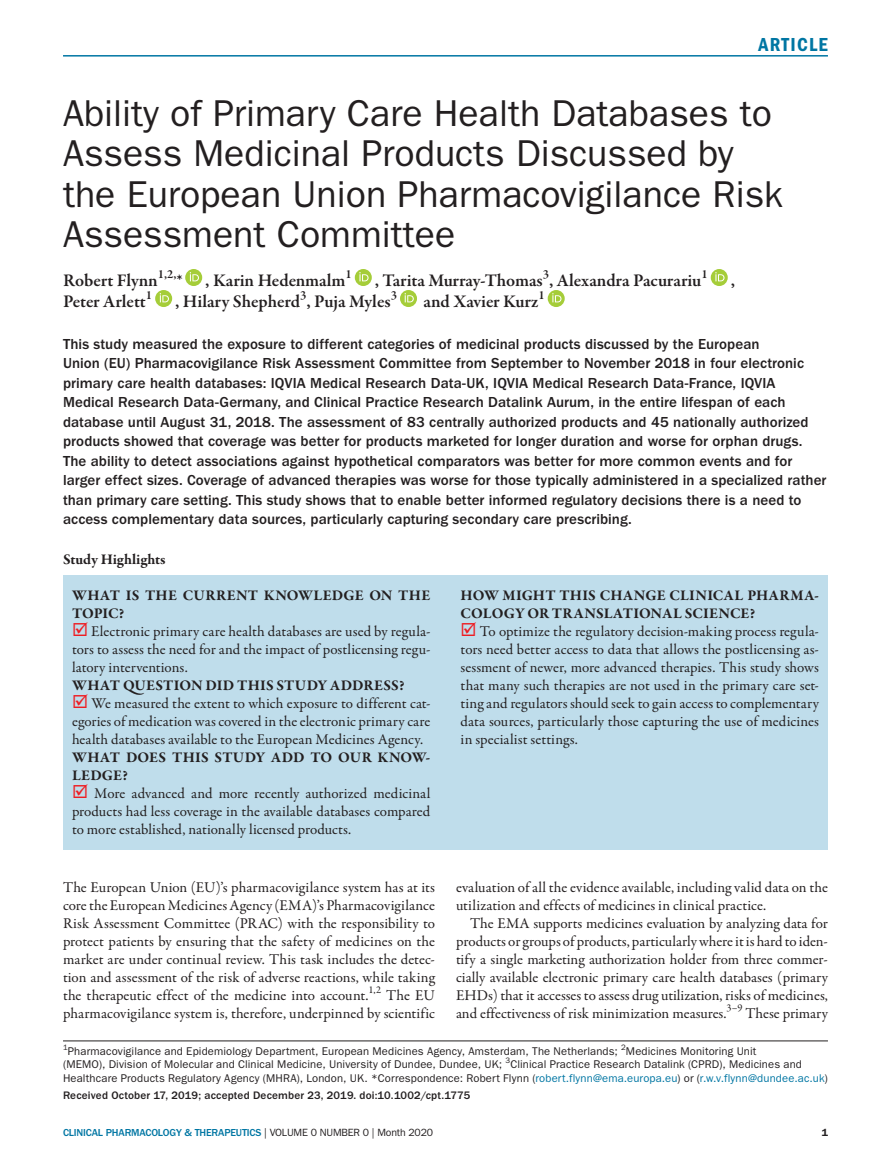
<style>
.page{position:relative;width:891px;height:1175px;background:#fff}
.page>*{position:absolute;margin:0;border:0;box-sizing:border-box;transform-origin:0 0}
.t1{font:37.5px/40.5px "ITC Franklin Gothic Std";color:#231f20}
.t2{font:19.5px "ITC Franklin Gothic Std Dm Cd";letter-spacing:.065em;color:#0076a3}
.t3{font:600 18px "Garamond Premr Pro";color:#231f20}
.t4{font:15px/18px "Garamond Premr Pro";letter-spacing:.005em;color:#231f20;text-align:justify}
.t5{font:500 15px/19.5px "ITC Franklin Gothic Std";letter-spacing:.005em;color:#231f20}
.t6{font:700 15px/18px "Garamond Premr Pro";letter-spacing:.01em;color:#231f20}
.t7{font:600 12.6px "Garamond Premr Pro";color:#231f20}
.t8{font:11.25px/13.5px "ITC Franklin Gothic Std";letter-spacing:.015em;color:#231f20}
.t9{font:500 11.25px "ITC Franklin Gothic Std";letter-spacing:.015em;color:#231f20}
.t10{font:500 10.5px "ITC Franklin Gothic Std";letter-spacing:-.015em;color:#0076a3}
.t11{font:10.5px "Garamond Premr Pro";color:#231f20}
.t12{font:600 10.5px "ITC Franklin Gothic Std";color:#231f20}
.t13{font:7.8px "ITC Franklin Gothic Std";color:#231f20}
.s1{color:#ee1d23}
.s2{color:#0076a3}
.s3{font-weight:400;color:#231f20}
</style>
<div class="page">
<hr style="left:63px;top:55px;width:765px;height:2px;background:#0076a3">
<svg style="left:185px;top:269px;width:17px;height:17px"></svg>
<svg style="left:190px;top:272px;width:9px;height:9px"></svg>
<div style="left:355px;top:269px;width:17px;height:17px;background:#a5cd39;border-radius:50%"></div>
<svg style="left:359px;top:272px;width:10px;height:9px"></svg>
<div style="left:711px;top:269px;width:17px;height:17px;background:#a5cd39;border-radius:50%"></div>
<svg style="left:715px;top:272px;width:10px;height:9px"></svg>
<svg style="left:155px;top:290px;width:17px;height:17px"></svg>
<svg style="left:160px;top:293px;width:9px;height:9px"></svg>
<svg style="left:400px;top:290px;width:17px;height:17px"></svg>
<svg style="left:405px;top:293px;width:9px;height:9px"></svg>
<svg style="left:548px;top:290px;width:17px;height:17px"></svg>
<svg style="left:552px;top:293px;width:9px;height:9px"></svg>
<hr style="left:63px;top:1040px;width:765px;height:1px;background:#231f20">
<div style="left:63px;top:540px;width:765px;height:309px;background:#bfddeb"></div>
<div style="left:51px;top:531px;width:780px;height:44px;background:#fff"></div>
<h2 class="t2" style="left:758px;top:33px;width:71px">ARTICLE</h2>
<h1 class="t1" style="left:63px;top:93px;width:721px">Ability of Primary Care Health Databases to Assess Medicinal Products Discussed by the European Union Pharmacovigilance Risk Assessment Committee</h1>
<p class="t3" style="left:63px;top:269px;width:121px">Robert Flynn<sup>1,2,</sup>*</p>
<p class="t3" style="left:205px;top:269px;width:148px">, Karin Hedenmalm<sup>1</sup></p>
<p class="t3" style="left:375px;top:269px;width:334px">, Tarita Murray-Thomas<sup>3</sup>, Alexandra Pacurariu<sup>1</sup></p>
<p class="t3" style="left:731px;top:269px;width:6px">,</p>
<p class="t3" style="left:63px;top:290px;width:84px">Peter Arlett</p>
<p class="t7" style="left:146px;top:287px;width:8px">1</p>
<p class="t3" style="left:175px;top:290px;width:223px">, Hilary Shepherd<sup>3</sup>, Puja Myles<sup>3</sup></p>
<p class="t3" style="left:424px;top:290px;width:123px">and Xavier Kurz<sup>1</sup></p>
<p class="t5" style="left:63px;top:334px;width:765px">This study measured the exposure to different categories of medicinal products discussed by the European<br>Union (EU) Pharmacovigilance Risk Assessment Committee from September to November 2018 in four electronic primary care health databases: IQVIA Medical Research Data-UK, IQVIA Medical Research Data-France, IQVIA Medical Research Data-Germany, and Clinical Practice Research Datalink Aurum, in the entire lifespan of each database until August 31, 2018. The assessment of 83 centrally authorized products and 45 nationally authorized products showed that coverage was better for products marketed for longer duration and worse for orphan drugs.<br>The ability to detect associations against hypothetical comparators was better for more common events and for larger effect sizes. Coverage of advanced therapies was worse for those typically administered in a specialized rather than primary care setting. This study shows that to enable better informed regulatory decisions there is a need to access complementary data sources, particularly capturing secondary care prescribing.</p>
<p class="t6" style="left:63px;top:550px;width:104px">Study Highlights</p>
<p class="t6" style="left:72px;top:586px;width:360px">WHAT IS THE CURRENT KNOWLEDGE ON THE<br>TOPIC?</p>
<p class="t4" style="left:72px;top:622px;width:360px"><span class="s1">☑</span> Electronic primary care health databases are used by regula&shy;tors to assess the need for and the impact of postlicensing regu&shy;latory interventions.</p>
<p class="t6" style="left:72px;top:676px;width:334px">WHAT QUESTION DID THIS STUDY ADDRESS?</p>
<p class="t4" style="left:72px;top:694px;width:360px"><span class="s1">☑</span> We measured the extent to which exposure to different cat&shy;egories of medication was covered in the electronic primary care health databases available to the European Medicines Agency.</p>
<p class="t6" style="left:72px;top:748px;width:360px">WHAT DOES THIS STUDY ADD TO OUR KNOW-<br>LEDGE?</p>
<p class="t4" style="left:72px;top:784px;width:360px"><span class="s1">☑</span> More advanced and more recently authorized medicinal products had less coverage in the available databases compared to more established, nationally licensed products.</p>
<p class="t6" style="left:461px;top:586px;width:360px">HOW MIGHT THIS CHANGE CLINICAL PHARMA-<br>COLOGY OR TRANSLATIONAL SCIENCE?</p>
<p class="t4" style="left:461px;top:622px;width:360px"><span class="s1">☑</span> To optimize the regulatory decision-making process regula&shy;tors need better access to data that allows the postlicensing as&shy;sessment of newer, more advanced therapies. This study shows that many such therapies are not used in the primary care set&shy;ting and regulators should seek to gain access to complementary data sources, particularly those capturing the use of medicines in specialist settings.</p>
<p class="t4" style="left:63px;top:878px;width:374px">The European Union (EU)’s pharmacovigilance system has at its core the European Medicines Agency (EMA)’s Pharmacovigilance Risk Assessment Committee (PRAC) with the responsibility to protect patients by ensuring that the safety of medicines on the market are under continual review. This task includes the detec&shy;tion and assessment of the risk of adverse reactions, while taking the therapeutic effect of the medicine into account.<sup>1,2</sup> The EU pharmacovigilance system is, therefore, underpinned by scientific</p>
<p class="t4" style="left:456px;top:878px;width:373px">evaluation of all the evidence available, including valid data on the utilization and effects of medicines in clinical practice.</p>
<p class="t4" style="left:456px;top:914px;width:373px;text-indent:14px">The EMA supports medicines evaluation by analyzing data for products or groups of products, particularly where it is hard to iden&shy;tify a single marketing authorization holder from three commer&shy;cially available electronic primary care health databases (primary EHDs) that it accesses to assess drug utilization, risks of medicines, and effectiveness of risk minimization measures.</p>
<p class="t11" style="left:727px;top:1001px;width:17px">3–9</p>
<p class="t4" style="left:746px;top:1004px;width:84px">These primary</p>
<p class="t13" style="left:621px;top:1042px;width:6px">2</p>
<p class="t13" style="left:63px;top:1042px;width:6px">1</p>
<p class="t8" style="left:68px;top:1044px;width:551px">Pharmacovigilance and Epidemiology Department, European Medicines Agency, Amsterdam, The Netherlands;</p>
<p class="t8" style="left:626px;top:1044px;width:132px">Medicines Monitoring Unit</p>
<p class="t8" style="left:63px;top:1057px;width:441px">(MEMO), Division of Molecular and Clinical Medicine, University of Dundee, Dundee, UK;</p>
<p class="t13" style="left:506px;top:1056px;width:6px">3</p>
<p class="t8" style="left:63px;top:1057px;width:766px;text-indent:447px">Clinical Practice Research Datalink (CPRD), Medicines and<br>Healthcare Products Regulatory Agency (MHRA), London, UK. *Correspondence: Robert Flynn (<span class="s2">robert.flynn@ema.europa.eu</span>) or (<span class="s2">r.w.v.flynn@dundee.ac.uk</span>)</p>
<p class="t9" style="left:63px;top:1088px;width:409px">Received October 17, 2019; accepted December 23, 2019. doi:10.1002/cpt.1775</p>
<p class="t10" style="left:63px;top:1126px;width:372px">CLINICAL PHARMACOLOGY &amp; THERAPEUTICS <span class="s3">| VOLUME 0 NUMBER 0 | Month 2020</span></p>
<p class="t12" style="left:822px;top:1125px;width:8px">1</p>
</div>
